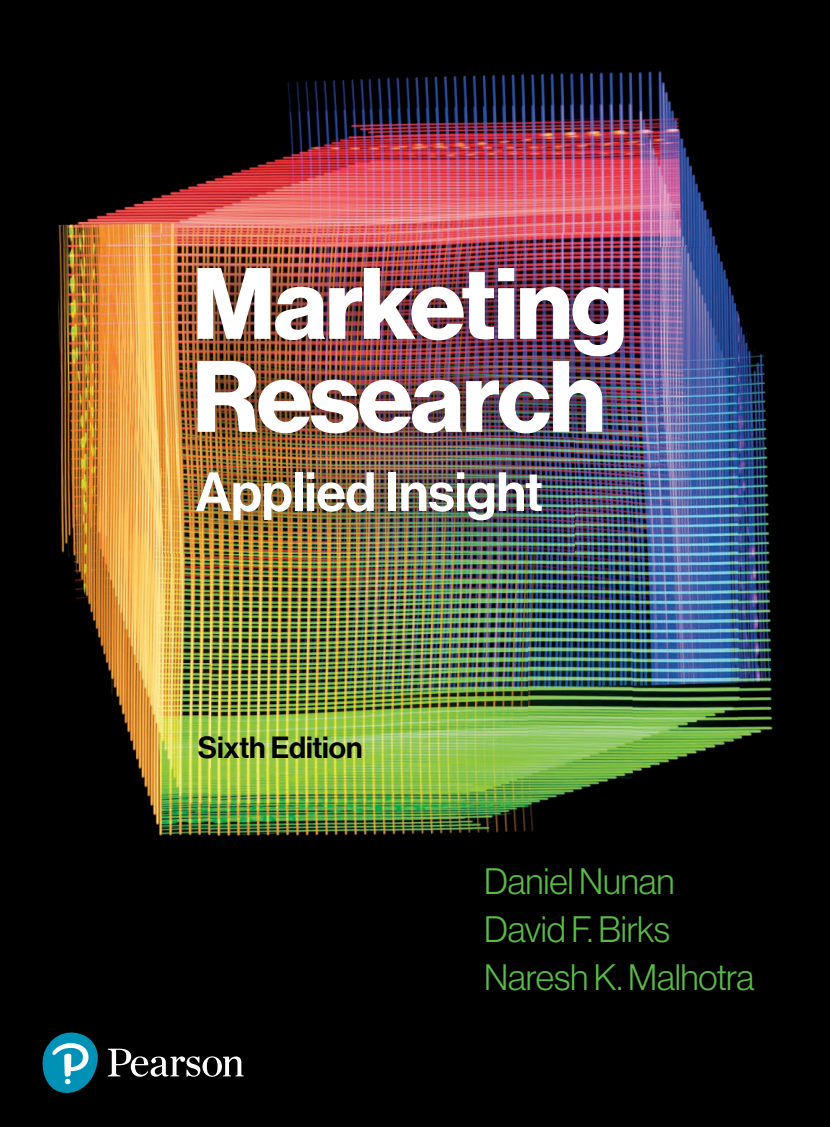
<style>
.page{position:relative;width:830px;height:1127px;background:#fff}
.page>*{position:absolute;margin:0;border:0;box-sizing:border-box;transform-origin:0 0}
.t1{font:99px/93px "N Haas Grotesk DS Pro 75 Bd";letter-spacing:-.02em;color:#fff}
.t2{font:54px "N Haas Grotesk DS Pro 65 Md";letter-spacing:-.005em;color:#fff}
.t3{font:36px/48px "N Haas Grotesk DS Pro 45 Lt";letter-spacing:-.005em;color:#59ba47}
.t4{font:30px "N Haas Grotesk DS Pro 65 Md";letter-spacing:-.005em;color:#000001}
</style>
<div class="page">
<div style="left:0;top:0;width:829px;height:1127px;background:#000001"></div>
<img style="left:58px;top:71px;width:660px;height:176px">
<img style="left:737px;top:310px;width:36px;height:430px">
<img style="left:58px;top:247px;width:152px;height:589px">
<img style="left:632px;top:247px;width:105px;height:531px">
<img style="left:527px;top:468px;width:105px;height:363px">
<img style="left:210px;top:554px;width:317px;height:283px">
<img style="left:162px;top:233px;width:497px;height:235px">
<img style="left:164px;top:438px;width:410px;height:116px">
<svg style="left:108px;top:1048px;width:135px;height:29px"></svg>
<svg style="left:43px;top:1032px;width:55px;height:61px"></svg>
<h1 class="t1" style="left:192px;top:259px;width:436px">Marketing<br>Research</h1>
<h2 class="t2" style="left:196px;top:461px;width:348px">Applied Insight</h2>
<p class="t4" style="left:198px;top:730px;width:166px">Sixth Edition</p>
<p class="t3" style="left:484px;top:857px;width:272px">Daniel Nunan<br>David F. Birks<br>Naresh K. Malhotra</p>
</div>
